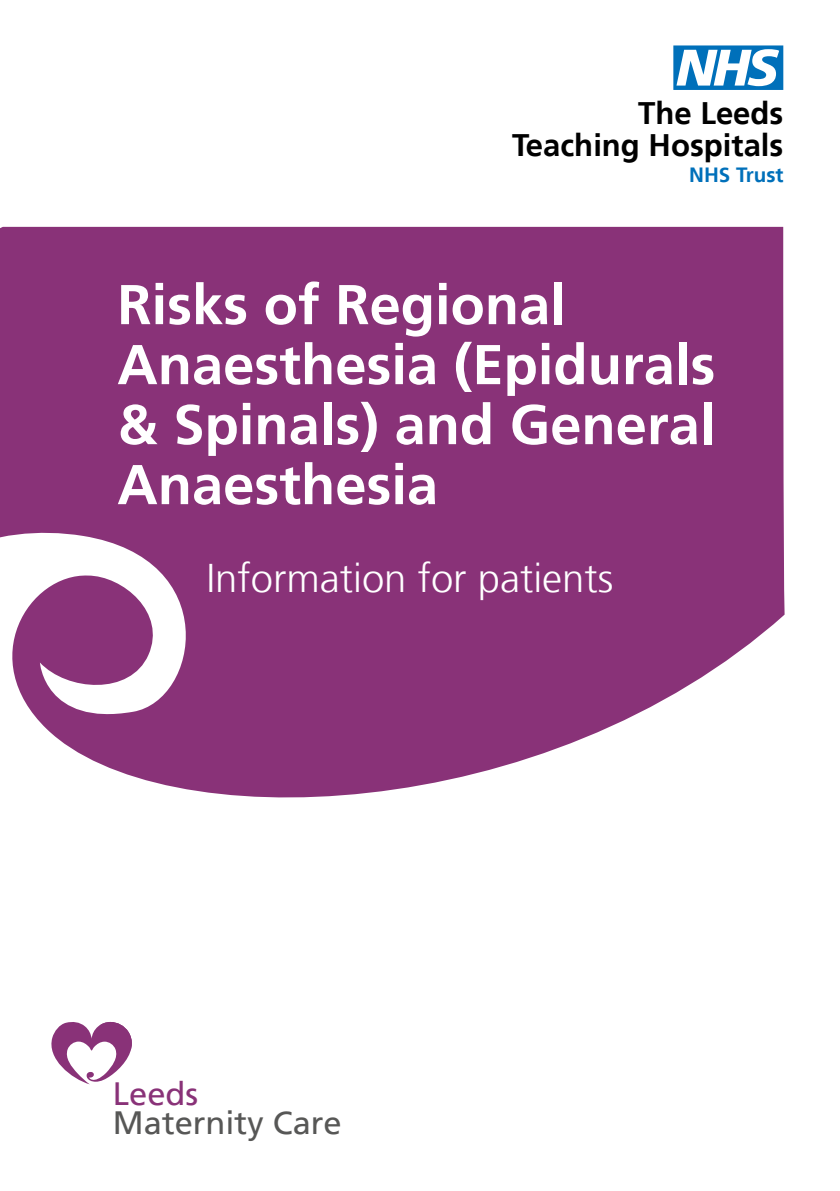
<style>
.page{position:relative;width:840px;height:1191px;background:#fff}
.page>*{position:absolute;margin:0;border:0;box-sizing:border-box;transform-origin:0 0}
.t1{font:62.2px "NHS";color:#0070ba}
.t2{font:700 56px/60px "Frutiger LT";color:#fff}
.t3{font:300 40px "Frutiger LT";color:#fff}
.t4{font:32.2px "Frutiger LT";color:#575756}
.t5{font:32.2px "Frutiger LT";color:#893278}
.t6{font:700 31px/31.6px "Frutiger LT";color:#000;text-align:right}
.t7{font:700 20.6px "Frutiger LT";color:#0070ba}
</style>
<div class="page">
<svg style="left:51px;top:1021px;width:81px;height:64px"></svg>
<svg style="left:0;top:227px;width:784px;height:571px;background:#974b88"></svg>
<p class="t1" style="left:673px;top:33px;width:111px">n</p>
<p class="t6" style="left:512px;top:98px;width:273px">The Leeds<br>Teaching Hospitals</p>
<p class="t7" style="left:688px;top:162px;width:96px">NHS Trust</p>
<p class="t2" style="left:117px;top:275px;width:599px">Risks of Regional<br>Anaesthesia (Epidurals &amp; Spinals) and General<br>Anaesthesia</p>
<p class="t3" style="left:206px;top:555px;width:408px">Information for patients</p>
<p class="t5" style="left:113px;top:1074px;width:87px">Leeds</p>
<p class="t4" style="left:113px;top:1104px;width:230px">Maternity Care</p>
</div>
